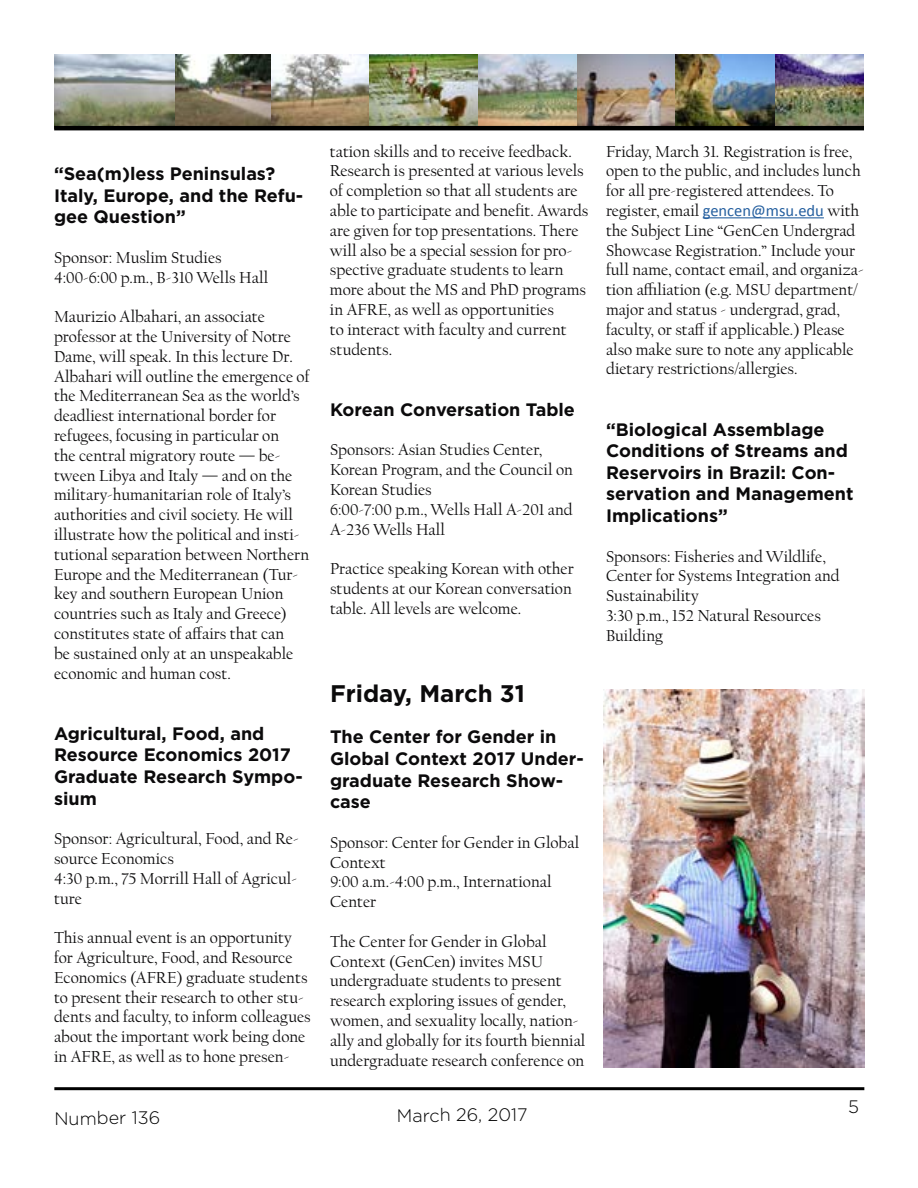
<style>
.page{position:relative;width:918px;height:1188px;background:#fff}
.page>*{position:absolute;margin:0;border:0;box-sizing:border-box;transform-origin:0 0}
.t1{font:700 24px "Gotham";color:#0b0a0b}
.t2{font:700 18px/21.6px "Gotham";color:#0b0a0b}
.t3{font:300 18px "Gotham";letter-spacing:-.01em;color:#000}
.t4{font:16.5px/19.8px "Californian FB";color:#0b0a0b}
.s1{font-family:"Calibri";color:#245f9f}
</style>
<div class="page">
<img style="left:174px;top:54px;width:690px;height:72px">
<img style="left:54px;top:54px;width:120px;height:72px">
<hr style="left:54px;top:126px;width:810px;height:4px;background:#000">
<hr style="left:54px;top:1087px;width:810px;height:3px;background:#000">
<hr style="left:703px;top:217px;width:121px;height:1px;background:#245f9f">
<img style="left:604px;top:689px;width:260px;height:378px">
<p class="t2" style="left:54px;top:163px;width:251px">“Sea(m)less Peninsulas?<br>Italy, Europe, and the Refu&shy;gee Question”</p>
<p class="t4" style="left:54px;top:248px;width:216px">Sponsor: Muslim Studies<br>4:00-6:00 p.m., B-310 Wells Hall</p>
<p class="t4" style="left:54px;top:307px;width:257px">Maurizio Albahari, an associate professor at the University of Notre Dame, will speak. In this lecture Dr.<br>Albahari will outline the emergence of the Mediterranean Sea as the world’s deadliest international border for refugees, focusing in particular on<br>the central migratory route — be&shy;tween Libya and Italy — and on the military-humanitarian role of Italy’s authorities and civil society. He will illustrate how the political and insti&shy;tutional separation between Northern Europe and the Mediterranean (Tur&shy;key and southern European Union countries such as Italy and Greece) constitutes state of affairs that can<br>be sustained only at an unspeakable economic and human cost.</p>
<p class="t2" style="left:54px;top:723px;width:250px">Agricultural, Food, and<br>Resource Economics 2017<br>Graduate Research Sympo&shy;sium</p>
<p class="t4" style="left:54px;top:829px;width:246px">Sponsor: Agricultural, Food, and Re&shy;source Economics<br>4:30 p.m., 75 Morrill Hall of Agricul&shy;ture</p>
<p class="t4" style="left:54px;top:928px;width:258px">This annual event is an opportunity for Agriculture, Food, and Resource Economics (AFRE) graduate students to present their research to other stu&shy;dents and faculty, to inform colleagues about the important work being done in AFRE, as well as to hone presen-</p>
<p class="t4" style="left:330px;top:142px;width:260px">tation skills and to receive feedback.<br>Research is presented at various levels of completion so that all students are able to participate and benefit. Awards are given for top presentations. There will also be a special session for pro&shy;spective graduate students to learn more about the MS and PhD programs in AFRE, as well as opportunities<br>to interact with faculty and current students.</p>
<p class="t2" style="left:330px;top:399px;width:246px">Korean Conversation Table</p>
<p class="t4" style="left:330px;top:441px;width:244px">Sponsors: Asian Studies Center,<br>Korean Program, and the Council on<br>Korean Studies<br>6:00-7:00 p.m., Wells Hall A-201 and<br>A-236 Wells Hall</p>
<p class="t4" style="left:330px;top:559px;width:245px;text-align:justify">Practice speaking Korean with other students at our Korean conversation table. All levels are welcome.</p>
<h1 class="t1" style="left:330px;top:678px;width:196px">Friday, March 31</h1>
<p class="t2" style="left:330px;top:726px;width:255px">The Center for Gender in<br>Global Context 2017 Under&shy;graduate Research Show&shy;case</p>
<p class="t4" style="left:330px;top:833px;width:251px">Sponsor: Center for Gender in Global<br>Context<br>9:00 a.m.-4:00 p.m., International<br>Center</p>
<p class="t4" style="left:330px;top:932px;width:257px">The Center for Gender in Global Context (GenCen) invites MSU undergraduate students to present research exploring issues of gender, women, and sexuality locally, nation&shy;ally and globally for its fourth biennial undergraduate research conference on</p>
<p class="t3" style="left:54px;top:1107px;width:108px">Number 136</p>
<p class="t3" style="left:397px;top:1104px;width:133px">March 26, 2017</p>
<p class="t4" style="left:606px;top:142px;width:259px">Friday, March 31. Registration is free, open to the public, and includes lunch for all pre-registered attendees. To register, email <span class="s1">gencen@msu.edu</span> with the Subject Line “GenCen Undergrad Showcase Registration.” Include your full name, contact email, and organiza&shy;tion affiliation (e.g. MSU department/ major and status - undergrad, grad, faculty, or staff if applicable.) Please also make sure to note any applicable dietary restrictions/allergies.</p>
<p class="t2" style="left:606px;top:418px;width:249px">“Biological Assemblage<br>Conditions of Streams and<br>Reservoirs in Brazil: Con&shy;servation and Management<br>Implications”</p>
<p class="t4" style="left:606px;top:547px;width:235px">Sponsors: Fisheries and Wildlife,<br>Center for Systems Integration and<br>Sustainability<br>3:30 p.m., 152 Natural Resources<br>Building</p>
<p class="t3" style="left:848px;top:1095px;width:12px">5</p>
</div>
